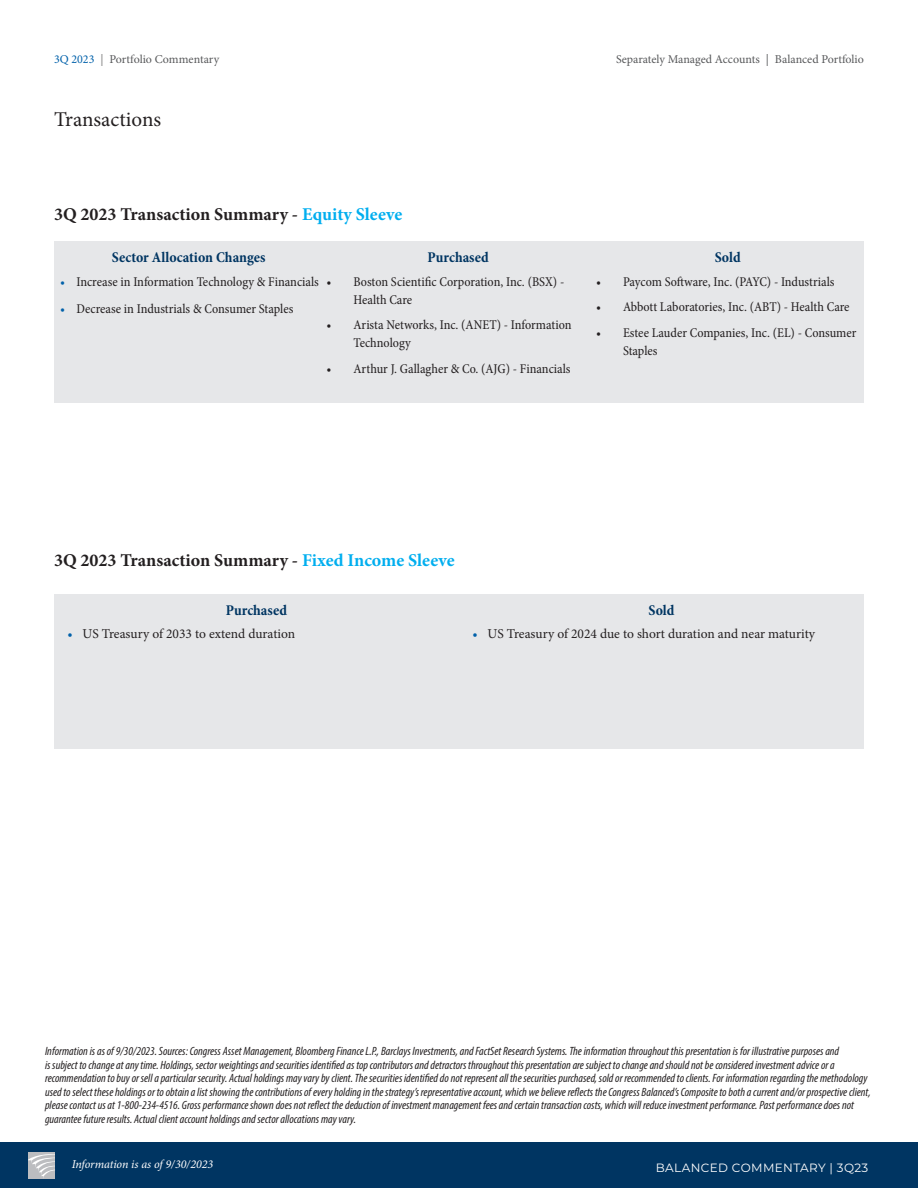
<style>
.page{position:relative;width:918px;height:1188px;background:#fff}
.page>*{position:absolute;margin:0;border:0;box-sizing:border-box;transform-origin:0 0}
.body{font:21px "Minion Pro";color:#231f20}
.body-2{font:700 18px "Minion Pro";color:#231f20}
.body-3{font:700 condensed 15px "Minion Pro";letter-spacing:.005em;color:#003562}
.t1{font:condensed 13.5px/18px "Minion Pro";letter-spacing:-.005em;color:#231f20}
.t2{font:13.5px "Minion Pro";letter-spacing:-.005em;color:#231f20}
.body-4{font:italic condensed 12px/13.5px "Myriad Pro";color:#231f20}
.master_headings{font:12px "Minion Pro";color:#57585a}
.body-5{font:italic 12px "Minion Pro";letter-spacing:-.005em;color:#fff}
.t3{font:12px "Montserrat";letter-spacing:.03em;color:#fff}
.s1{color:#0161aa}
.s2{color:#787878}
.s3{color:#00aeef}
</style>
<div class="page">
<div style="left:54px;top:241px;width:810px;height:162px;background:#e6e7e9"></div>
<div style="left:54px;top:594px;width:810px;height:155px;background:#e6e7e9"></div>
<div style="left:0;top:1142px;width:918px;height:46px;background:#003562"></div>
<div style="left:28px;top:1152px;width:27px;height:27px;background:#bcbdc0"></div>
<svg style="left:28px;top:1154px;width:27px;height:24px"></svg>
<p class="master_headings" style="left:54px;top:51px;width:167px"><span class="s1">3Q 2023</span> <span class="s2">|</span> Portfolio Commentary</p>
<p class="master_headings" style="left:616px;top:51px;width:249px">Separately Managed Accounts | Balanced Portfolio</p>
<p class="body" style="left:54px;top:105px;width:109px">Transactions</p>
<p class="body-2" style="left:54px;top:202px;width:350px">3Q 2023 Transaction Summary - <span class="s3">Equity Sleeve</span></p>
<p class="body-3" style="left:112px;top:247px;width:155px">Sector Allocation Changes</p>
<p class="body-3" style="left:428px;top:247px;width:63px">Purchased</p>
<p class="body-3" style="left:715px;top:247px;width:28px">Sold</p>
<p class="t1" style="left:60px;top:273px;width:261px"><span class="s1">•</span> Increase in Information Technology &amp; Financials</p>
<p class="t1" style="left:60px;top:300px;width:235px"><span class="s1">•</span> Decrease in Industrials &amp; Consumer Staples</p>
<p class="t1" style="left:354px;top:273px;width:212px;text-indent:-27px">• Boston Scientific Corporation, Inc. (BSX) -<br>Health Care</p>
<p class="t1" style="left:354px;top:316px;width:220px;text-indent:-27px">• Arista Networks, Inc. (ANET) - Information<br>Technology</p>
<p class="t1" style="left:327px;top:360px;width:246px">• Arthur J. Gallagher &amp; Co. (AJG) - Financials</p>
<p class="t1" style="left:596px;top:273px;width:240px">• Paycom Software, Inc. (PAYC) - Industrials</p>
<p class="t1" style="left:596px;top:298px;width:255px">• Abbott Laboratories, Inc. (ABT) - Health Care</p>
<p class="t1" style="left:623px;top:324px;width:235px;text-indent:-27px">• Estee Lauder Companies, Inc. (EL) - Consumer<br>Staples</p>
<p class="body-2" style="left:54px;top:547px;width:402px">3Q 2023 Transaction Summary - <span class="s3">Fixed Income Sleeve</span></p>
<p class="body-3" style="left:226px;top:600px;width:63px">Purchased</p>
<p class="body-3" style="left:648px;top:600px;width:28px">Sold</p>
<p class="t2" style="left:68px;top:625px;width:229px"><span class="s1">•</span> US Treasury of 2033 to extend duration</p>
<p class="t2" style="left:472px;top:625px;width:344px"><span class="s1">•</span> US Treasury of 2024 due to short duration and near maturity</p>
<p class="body-4" style="left:45px;top:1044px;width:827px">Information is as of 9/30/2023. Sources: Congress Asset Management, Bloomberg Finance L.P., Barclays Investments, and FactSet Research Systems. The information throughout this presentation is for illustrative purposes and<br>is subject to change at any time. Holdings, sector weightings and securities identified as top contributors and detractors throughout this presentation are subject to change and should not be considered investment advice or a recommendation to buy or sell a particular security. Actual holdings may vary by client. The securities identified do not represent all the securities purchased, sold or recommended to clients. For information regarding the methodology used to select these holdings or to obtain a list showing the contributions of every holding in the strategy’s representative account, which we believe reflects the Congress Balanced’s Composite to both a current and/or prospective client, please contact us at 1-800-234-4516. Gross performance shown does not reflect the deduction of investment management fees and certain transaction costs, which will reduce investment performance. Past performance does not guarantee future results. Actual client account holdings and sector allocations may vary.</p>
<p class="body-5" style="left:72px;top:1155px;width:143px">Information is as of 9/30/2023</p>
<p class="t3" style="left:656px;top:1159px;width:214px">BALANCED COMMENTARY | 3Q23</p>
</div>
